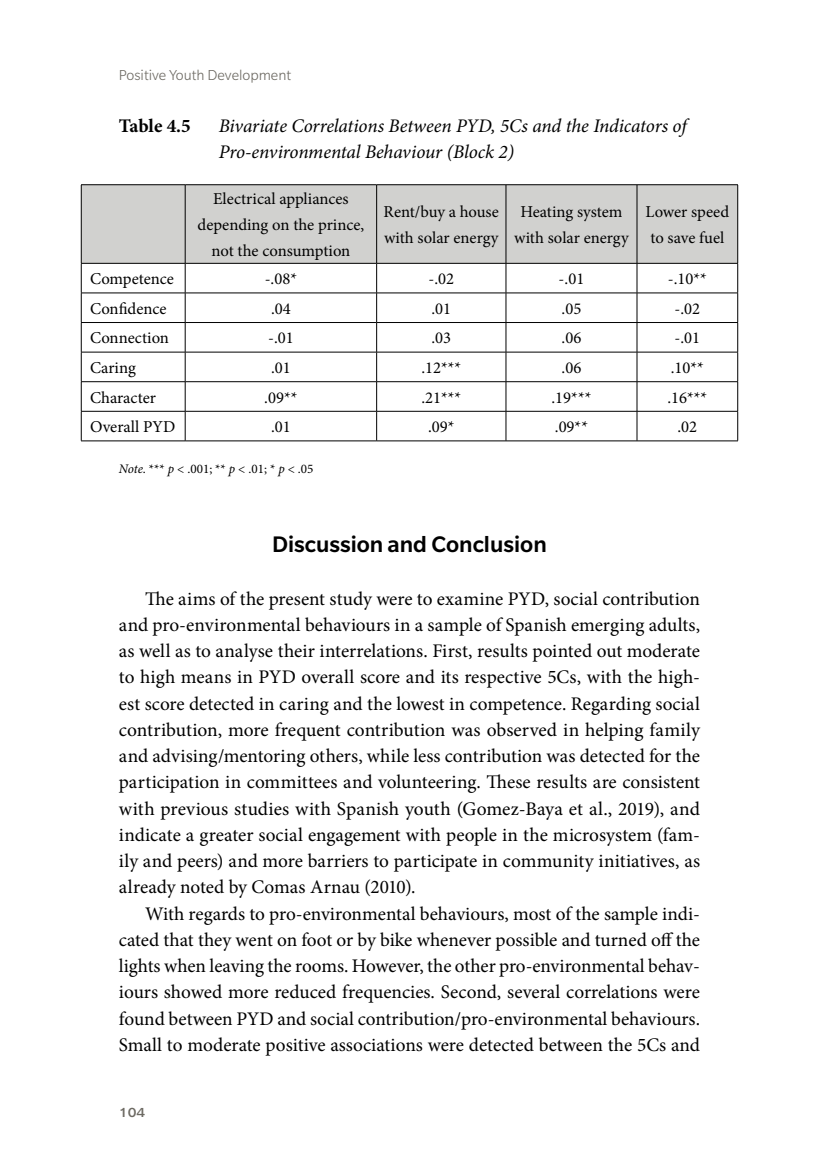
<style>
.page{position:relative;width:819px;height:1166px;background:#fff}
.page>*{position:absolute;margin:0;border:0;box-sizing:border-box;transform-origin:0 0}
.m1t_t{font:500 24.5px "Slate Pro";color:#000}
.b1af-_f{font:19.25px/26.2px "Minion Pro";letter-spacing:.005em;color:#000;text-align:justify}
.b1a_f{font:19.25px/26.2px "Minion Pro";color:#000;text-align:justify}
.th1_f_m1t_t{font:italic 19.25px/26.2px "Minion Pro";letter-spacing:-.005em;color:#000}
.th1_f_m1t_t-2{font:700 19.25px "Minion Pro";letter-spacing:-.005em;color:#000}
.t1{font:19.25px "Slate Pro";color:#6d6a63}
.tk1af-_f{font:16.62px/26.2px "Minion Pro";color:#000;text-align:center}
.t2{font:300 15.75px "Slate Pro";color:#6d6a63}
.tk1n_f{font:13.12px "Minion Pro";color:#000}
.s1{font-style:italic}
</style>
<div class="page">
<div style="left:82px;top:185px;width:655px;height:78px;background:#d1d1cf"></div>
<hr style="left:185px;top:185px;width:1px;height:78px;background:#000">
<hr style="left:376px;top:185px;width:1px;height:78px;background:#000">
<hr style="left:505px;top:185px;width:1px;height:78px;background:#000">
<hr style="left:636px;top:185px;width:1px;height:78px;background:#000">
<hr style="left:81px;top:293px;width:104px;height:1px;background:#000">
<hr style="left:185px;top:293px;width:191px;height:1px;background:#000">
<hr style="left:376px;top:293px;width:130px;height:1px;background:#000">
<hr style="left:506px;top:293px;width:131px;height:1px;background:#000">
<hr style="left:637px;top:293px;width:101px;height:1px;background:#000">
<hr style="left:81px;top:322px;width:104px;height:1px;background:#000">
<hr style="left:185px;top:322px;width:191px;height:1px;background:#000">
<hr style="left:376px;top:322px;width:130px;height:1px;background:#000">
<hr style="left:506px;top:322px;width:131px;height:1px;background:#000">
<hr style="left:637px;top:322px;width:101px;height:1px;background:#000">
<hr style="left:81px;top:352px;width:104px;height:1px;background:#000">
<hr style="left:185px;top:352px;width:191px;height:1px;background:#000">
<hr style="left:376px;top:352px;width:130px;height:1px;background:#000">
<hr style="left:506px;top:352px;width:131px;height:1px;background:#000">
<hr style="left:637px;top:352px;width:101px;height:1px;background:#000">
<hr style="left:81px;top:381px;width:104px;height:1px;background:#000">
<hr style="left:185px;top:381px;width:191px;height:1px;background:#000">
<svg style="left:185px;top:264px;width:1px;height:147px"></svg>
<hr style="left:376px;top:381px;width:130px;height:1px;background:#000">
<svg style="left:376px;top:264px;width:1px;height:147px"></svg>
<hr style="left:506px;top:381px;width:131px;height:1px;background:#000">
<svg style="left:505px;top:264px;width:1px;height:147px"></svg>
<hr style="left:637px;top:381px;width:101px;height:1px;background:#000">
<svg style="left:636px;top:264px;width:1px;height:147px"></svg>
<hr style="left:81px;top:411px;width:104px;height:1px;background:#000">
<hr style="left:185px;top:411px;width:191px;height:1px;background:#000">
<hr style="left:185px;top:411px;width:1px;height:30px;background:#000">
<hr style="left:376px;top:411px;width:130px;height:1px;background:#000">
<hr style="left:376px;top:411px;width:1px;height:30px;background:#000">
<hr style="left:506px;top:411px;width:131px;height:1px;background:#000">
<hr style="left:505px;top:411px;width:1px;height:30px;background:#000">
<hr style="left:637px;top:411px;width:101px;height:1px;background:#000">
<hr style="left:636px;top:411px;width:1px;height:30px;background:#000">
<svg style="left:81px;top:264px;width:1px;height:147px"></svg>
<svg style="left:737px;top:264px;width:1px;height:147px"></svg>
<hr style="left:81px;top:411px;width:1px;height:30px;background:#000">
<hr style="left:737px;top:411px;width:1px;height:30px;background:#000">
<hr style="left:81px;top:441px;width:104px;height:1px;background:#000">
<hr style="left:185px;top:441px;width:191px;height:1px;background:#000">
<hr style="left:376px;top:441px;width:130px;height:1px;background:#000">
<hr style="left:506px;top:441px;width:131px;height:1px;background:#000">
<hr style="left:637px;top:441px;width:101px;height:1px;background:#000">
<hr style="left:81px;top:184px;width:104px;height:1px;background:#000">
<hr style="left:81px;top:185px;width:1px;height:78px;background:#000">
<hr style="left:185px;top:184px;width:191px;height:1px;background:#000">
<hr style="left:376px;top:184px;width:130px;height:1px;background:#000">
<hr style="left:506px;top:184px;width:131px;height:1px;background:#000">
<hr style="left:637px;top:184px;width:101px;height:1px;background:#000">
<hr style="left:737px;top:185px;width:1px;height:78px;background:#000">
<hr style="left:81px;top:263px;width:104px;height:1px;background:#000">
<hr style="left:185px;top:263px;width:191px;height:1px;background:#000">
<hr style="left:376px;top:263px;width:130px;height:1px;background:#000">
<hr style="left:506px;top:263px;width:131px;height:1px;background:#000">
<hr style="left:637px;top:263px;width:101px;height:1px;background:#000">
<p class="t2" style="left:119px;top:66px;width:174px">Positive Youth Development</p>
<p class="th1_f_m1t_t-2" style="left:119px;top:112px;width:73px">Table 4.5</p>
<p class="th1_f_m1t_t" style="left:219px;top:113px;width:469px">Bivariate Correlations Between PYD, 5Cs and the Indicators of<br>Pro-environmental Behaviour (Block 2)</p>
<p class="tk1af-_f" style="left:197px;top:185px;width:168px">Electrical appliances depending on the prince, not the consumption</p>
<p class="tk1af-_f" style="left:383px;top:199px;width:117px;text-align:left">Rent/buy a house with solar energy</p>
<p class="tk1af-_f" style="left:514px;top:199px;width:116px">Heating system with solar energy</p>
<p class="tk1af-_f" style="left:645px;top:199px;width:85px;text-align:left">Lower speed to save fuel</p>
<p class="tk1af-_f" style="left:90px;top:266px;width:85px">Competence</p>
<p class="tk1af-_f" style="left:265px;top:266px;width:34px">-.08*</p>
<p class="tk1af-_f" style="left:428px;top:266px;width:27px">-.02</p>
<p class="tk1af-_f" style="left:558px;top:266px;width:27px">-.01</p>
<p class="tk1af-_f" style="left:667px;top:266px;width:41px">-.10**</p>
<p class="tk1af-_f" style="left:90px;top:295px;width:78px">Confidence</p>
<p class="tk1af-_f" style="left:271px;top:295px;width:21px">.04</p>
<p class="tk1af-_f" style="left:431px;top:295px;width:21px">.01</p>
<p class="tk1af-_f" style="left:561px;top:295px;width:21px">.05</p>
<p class="tk1af-_f" style="left:674px;top:295px;width:27px">-.02</p>
<p class="tk1af-_f" style="left:90px;top:325px;width:80px">Connection</p>
<p class="tk1af-_f" style="left:268px;top:325px;width:27px">-.01</p>
<p class="tk1af-_f" style="left:431px;top:325px;width:21px">.03</p>
<p class="tk1af-_f" style="left:561px;top:325px;width:21px">.06</p>
<p class="tk1af-_f" style="left:674px;top:325px;width:27px">-.01</p>
<p class="tk1af-_f" style="left:90px;top:355px;width:47px">Caring</p>
<p class="tk1af-_f" style="left:271px;top:355px;width:21px">.01</p>
<p class="tk1af-_f" style="left:421px;top:355px;width:41px">.12***</p>
<p class="tk1af-_f" style="left:561px;top:355px;width:21px">.06</p>
<p class="tk1af-_f" style="left:670px;top:355px;width:35px">.10**</p>
<p class="tk1af-_f" style="left:90px;top:384px;width:67px">Character</p>
<p class="tk1af-_f" style="left:264px;top:384px;width:35px">.09**</p>
<p class="tk1af-_f" style="left:421px;top:384px;width:41px">.21***</p>
<p class="tk1af-_f" style="left:551px;top:384px;width:41px">.19***</p>
<p class="tk1af-_f" style="left:667px;top:384px;width:41px">.16***</p>
<p class="tk1af-_f" style="left:90px;top:414px;width:87px">Overall PYD</p>
<p class="tk1af-_f" style="left:271px;top:414px;width:21px">.01</p>
<p class="tk1af-_f" style="left:428px;top:414px;width:28px">.09*</p>
<p class="tk1af-_f" style="left:555px;top:414px;width:35px">.09**</p>
<p class="tk1af-_f" style="left:677px;top:414px;width:21px">.02</p>
<p class="tk1n_f" style="left:119px;top:460px;width:196px"><span class="s1">Note</span>. *** <span class="s1">p</span> &lt; .001; ** <span class="s1">p</span> &lt; .01; * <span class="s1">p</span> &lt; .05</p>
<p class="m1t_t" style="left:272px;top:531px;width:276px">Discussion and Conclusion</p>
<p class="b1af-_f" style="left:119px;top:585px;width:582px;text-indent:26px">The aims of the present study were to examine PYD, social contribution and pro-environmental behaviours in a sample of Spanish emerging adults, as well as to analyse their interrelations. First, results pointed out moderate to high means in PYD overall score and its respective 5Cs, with the high&shy;est score detected in caring and the lowest in competence. Regarding social contribution, more frequent contribution was observed in helping family and advising/mentoring others, while less contribution was detected for the participation in committees and volunteering. These results are consistent with previous studies with Spanish youth (Gomez-Baya et al., 2019), and indicate a greater social engagement with people in the microsystem (fam&shy;ily and peers) and more barriers to participate in community initiatives, as already noted by Comas Arnau (2010).</p>
<p class="b1a_f" style="left:119px;top:900px;width:582px;text-indent:26px">With regards to pro-environmental behaviours, most of the sample indi&shy;cated that they went on foot or by bike whenever possible and turned off the lights when leaving the rooms. However, the other pro-environmental behav&shy;iours showed more reduced frequencies. Second, several correlations were found between PYD and social contribution/pro-environmental behaviours.<br>Small to moderate positive associations were detected between the 5Cs and</p>
<p class="t1" style="left:119px;top:1100px;width:28px">104</p>
</div>
